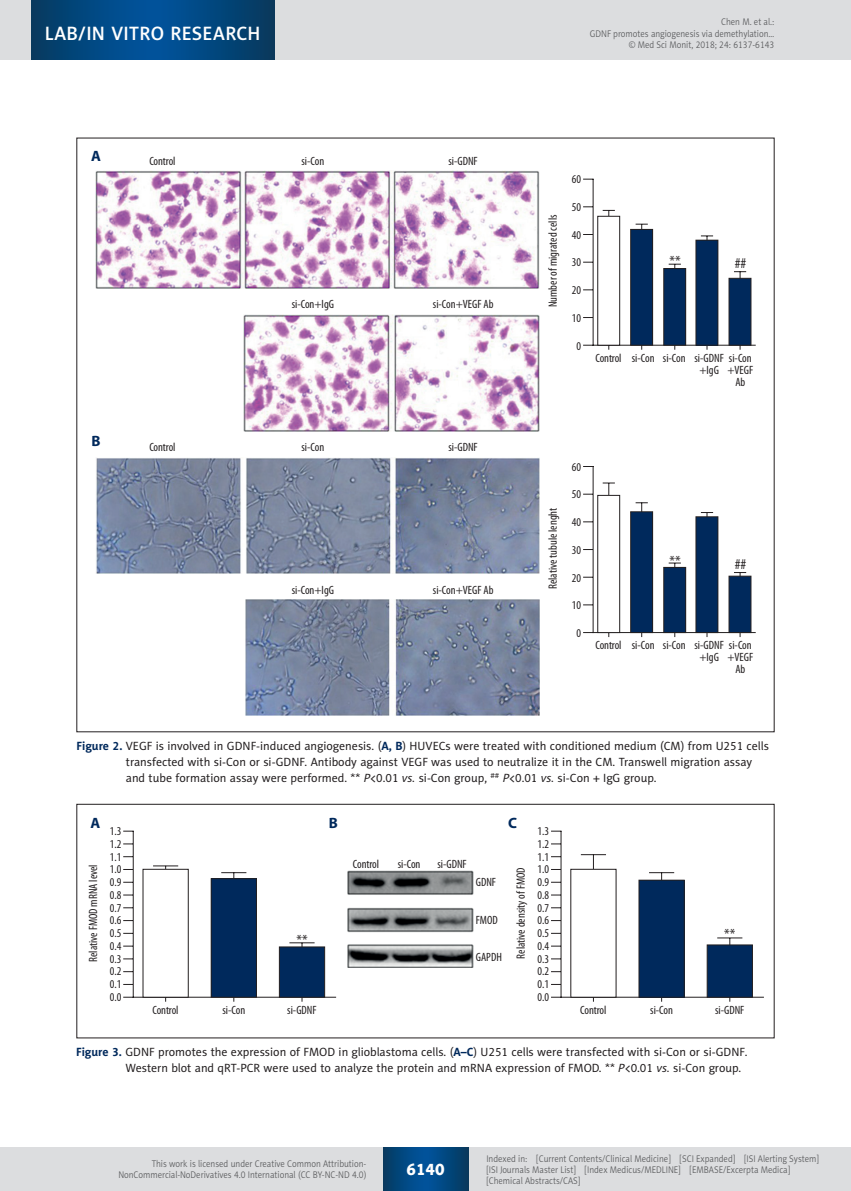
<style>
.page{position:relative;width:851px;height:1191px;background:#fff}
.page>*{position:absolute;margin:0;border:0;box-sizing:border-box;transform-origin:0 0}
.t1{font:19.5px "Naomi Sans EFN Medium";letter-spacing:.015em;color:#fff}
.t2{font:16.5px "Naomi Sans EFN Heavy";color:#fff}
.t3{font:condensed 15px "Myriad Pro";color:#231f20}
.t4{font:700 15px "Myriad Pro";color:#00295c}
.MSM_Rycina_tytul{font:12px/15.8px "Naomi Sans EFN";color:#231f20}
.t5{font:condensed 12px/12.8px "Myriad Pro";color:#231f20}
.t6{font:9.75px/11.2px "Naomi Sans EFN Light";color:#57585a;text-align:right;scale:.9 1}
.s1{font-weight:700;color:#00295c}
.s2{font-style:italic}
</style>
<div class="page">
<img style="left:95px;top:171px;width:444px;height:117px">
<img style="left:243px;top:314px;width:296px;height:117px">
<img style="left:96px;top:457px;width:443px;height:117px">
<img style="left:245px;top:600px;width:294px;height:115px">
<hr style="left:583px;top:345px;width:172px;height:1px;background:#231f20">
<hr style="left:592px;top:179px;width:1px;height:167px;background:#231f20">
<svg style="left:583px;top:206px;width:163px;height:144px"></svg>
<div style="left:728px;top:278px;width:23px;height:67px;background:#00295c;border:1px solid #231f20"></div>
<hr style="left:583px;top:632px;width:172px;height:1px;background:#231f20">
<hr style="left:592px;top:466px;width:1px;height:167px;background:#231f20">
<svg style="left:602px;top:482px;width:12px;height:1px"></svg>
<hr style="left:608px;top:483px;width:1px;height:154px;background:#231f20">
<svg style="left:583px;top:494px;width:163px;height:144px"></svg>
<div style="left:728px;top:576px;width:23px;height:57px;background:#00295c;border:1px solid #231f20"></div>
<img style="left:347px;top:870px;width:126px;height:98px">
<hr style="left:123px;top:996px;width:213px;height:1px;background:#231f20">
<hr style="left:133px;top:831px;width:1px;height:166px;background:#231f20">
<svg style="left:142px;top:865px;width:173px;height:137px"></svg>
<div style="left:279px;top:946px;width:46px;height:51px;background:#00295c;border:1px solid #231f20"></div>
<hr style="left:551px;top:996px;width:212px;height:1px;background:#231f20">
<hr style="left:560px;top:831px;width:1px;height:166px;background:#231f20">
<svg style="left:580px;top:854px;width:26px;height:1px"></svg>
<hr style="left:593px;top:854px;width:1px;height:147px;background:#231f20">
<svg style="left:570px;top:868px;width:173px;height:134px"></svg>
<div style="left:706px;top:944px;width:46px;height:53px;background:#00295c;border:1px solid #231f20"></div>
<div style="left:77px;top:804px;width:697px;height:234px;border:1px solid #231f20"></div>
<div style="left:0;top:1148px;width:850px;height:43px;background:#dcdddf"></div>
<svg style="left:383px;top:1147px;width:85px;height:43px;background:#02477e"></svg>
<div style="left:0;top:0;width:850px;height:60px;background:#dcdddf"></div>
<hr style="left:850px;top:0;width:1px;height:60px;background:#dcdddf">
<svg style="left:32px;top:0;width:242px;height:60px;background:#02477f"></svg>
<h1 class="t1" style="left:45px;top:22px;width:217px">LAB/IN VITRO RESEARCH</h1>
<p class="t4" style="left:91px;top:147px;width:11px">A</p>
<p class="t5" style="left:149px;top:154px;width:28px">Control</p>
<p class="t5" style="left:301px;top:154px;width:24px">si-Con</p>
<p class="t5" style="left:448px;top:154px;width:31px">si-GDNF</p>
<p class="t5" style="left:291px;top:297px;width:44px">si-Con+IgG</p>
<p class="t5" style="left:433px;top:297px;width:62px">si-Con+VEGF Ab</p>
<p class="t4" style="left:91px;top:431px;width:11px">B</p>
<p class="t5" style="left:149px;top:440px;width:28px">Control</p>
<p class="t5" style="left:301px;top:440px;width:24px">si-Con</p>
<p class="t5" style="left:448px;top:440px;width:31px">si-GDNF</p>
<p class="t5" style="left:291px;top:583px;width:44px">si-Con+IgG</p>
<p class="t5" style="left:433px;top:583px;width:62px">si-Con+VEGF Ab</p>
<p class="t6" style="left:589px;top:16px;width:206px">Chen M. et al.:<br>GDNF promotes angiogenesis via demethylation… © Med Sci Monit, 2018; 24: 6137-6143</p>
<p class="t5" style="left:546px;top:307px;width:94px;rotate:-90deg">Number of migrated cells</p>
<p class="t5" style="left:572px;top:173px;width:11px">60</p>
<p class="t5" style="left:572px;top:200px;width:11px">50</p>
<p class="t5" style="left:572px;top:228px;width:11px">40</p>
<p class="t5" style="left:572px;top:256px;width:11px">30</p>
<p class="t5" style="left:572px;top:284px;width:11px">20</p>
<p class="t5" style="left:572px;top:311px;width:11px">10</p>
<p class="t5" style="left:576px;top:339px;width:6px">0</p>
<p class="t3" style="left:669px;top:252px;width:13px">**</p>
<p class="t3" style="left:734px;top:254px;width:13px">##</p>
<p class="t5" style="left:699px;top:352px;width:54px;line-height:12px;text-indent:-104px">Control si-Con si-Con si-GDNF si-Con +IgG</p>
<p class="t5" style="left:727px;top:364px;width:27px;line-height:12px;text-align:center">+VEGF<br>Ab</p>
<p class="t5" style="left:546px;top:589px;width:83px;rotate:-90deg">Relative tubule lenght</p>
<p class="t5" style="left:572px;top:460px;width:11px">60</p>
<p class="t5" style="left:572px;top:488px;width:11px">50</p>
<p class="t5" style="left:572px;top:515px;width:11px">40</p>
<p class="t5" style="left:572px;top:543px;width:11px">30</p>
<p class="t5" style="left:572px;top:571px;width:11px">20</p>
<p class="t5" style="left:572px;top:599px;width:11px">10</p>
<p class="t5" style="left:576px;top:626px;width:6px">0</p>
<p class="t3" style="left:669px;top:552px;width:13px">**</p>
<p class="t3" style="left:734px;top:555px;width:13px">##</p>
<p class="t5" style="left:699px;top:639px;width:54px;line-height:12px;text-indent:-104px">Control si-Con si-Con si-GDNF si-Con +IgG</p>
<p class="t5" style="left:727px;top:651px;width:27px;line-height:12px;text-align:center">+VEGF<br>Ab</p>
<p class="MSM_Rycina_tytul" style="left:126px;top:738px;width:644px;text-indent:-49px"><span class="s1">Figure 2.</span> VEGF is involved in GDNF-induced angiogenesis. (<span class="s1">A, B</span>) HUVECs were treated with conditioned medium (CM) from U251 cells transfected with si-Con or si-GDNF. Antibody against VEGF was used to neutralize it in the CM. Transwell migration assay and tube formation assay were performed. ** <span class="s2">P</span>&lt;0.01 <span class="s2">vs.</span> si-Con group, <sup>##</sup> <span class="s2">P</span>&lt;0.01 <span class="s2">vs.</span> si-Con + IgG group.</p>
<p class="t4" style="left:91px;top:813px;width:11px">A</p>
<p class="t4" style="left:329px;top:813px;width:11px">B</p>
<p class="t4" style="left:508px;top:813px;width:10px">C</p>
<p class="t5" style="left:110px;top:824px;width:13px;text-align:justify">1.3<br>1.2<br>1.1<br>1.0<br>0.9<br>0.8<br>0.7<br>0.6<br>0.5<br>0.4<br>0.3<br>0.2<br>0.1<br>0.0</p>
<p class="t5" style="left:353px;top:857px;width:28px">Control</p>
<p class="t5" style="left:397px;top:857px;width:24px">si-Con</p>
<p class="t5" style="left:437px;top:857px;width:31px">si-GDNF</p>
<p class="t5" style="left:87px;top:961px;width:99px;rotate:-90deg">Relative FMOD mRNA level</p>
<p class="t5" style="left:514px;top:958px;width:93px;rotate:-90deg">Relative density of FMOD</p>
<p class="t5" style="left:475px;top:875px;width:22px">GDNF</p>
<p class="t5" style="left:475px;top:913px;width:24px">FMOD</p>
<p class="t5" style="left:475px;top:950px;width:28px">GAPDH</p>
<p class="t3" style="left:296px;top:930px;width:13px">**</p>
<p class="t5" style="left:152px;top:1003px;width:28px">Control</p>
<p class="t5" style="left:222px;top:1003px;width:24px">si-Con</p>
<p class="t5" style="left:287px;top:1003px;width:31px">si-GDNF</p>
<p class="t5" style="left:537px;top:824px;width:13px;text-align:justify">1.3<br>1.2<br>1.1<br>1.0<br>0.9<br>0.8<br>0.7<br>0.6<br>0.5<br>0.4<br>0.3<br>0.2<br>0.1<br>0.0</p>
<p class="t3" style="left:724px;top:924px;width:13px">**</p>
<p class="t5" style="left:580px;top:1003px;width:28px">Control</p>
<p class="t5" style="left:650px;top:1003px;width:24px">si-Con</p>
<p class="t5" style="left:715px;top:1003px;width:31px">si-GDNF</p>
<p class="MSM_Rycina_tytul" style="left:125px;top:1044px;width:623px;text-indent:-49px"><span class="s1">Figure 3.</span> GDNF promotes the expression of FMOD in glioblastoma cells. (<span class="s1">A–C</span>) U251 cells were transfected with si-Con or si-GDNF.<br>Western blot and qRT-PCR were used to analyze the protein and mRNA expression of FMOD. ** <span class="s2">P</span>&lt;0.01 <span class="s2">vs.</span> si-Con group.</p>
<p class="t6" style="left:118px;top:1158px;width:277px">This work is licensed under Creative Common Attribution-<br>NonCommercial-NoDerivatives 4.0 International (CC BY-NC-ND 4.0)</p>
<h2 class="t2" style="left:406px;top:1159px;width:40px">6140</h2>
<p class="t6" style="left:486px;top:1152px;width:371px;text-align:left">Indexed in: [Current Contents/Clinical Medicine] [SCI Expanded] [ISI Alerting System] [ISI Journals Master List] [Index Medicus/MEDLINE] [EMBASE/Excerpta Medica] [Chemical Abstracts/CAS]</p>
</div>
